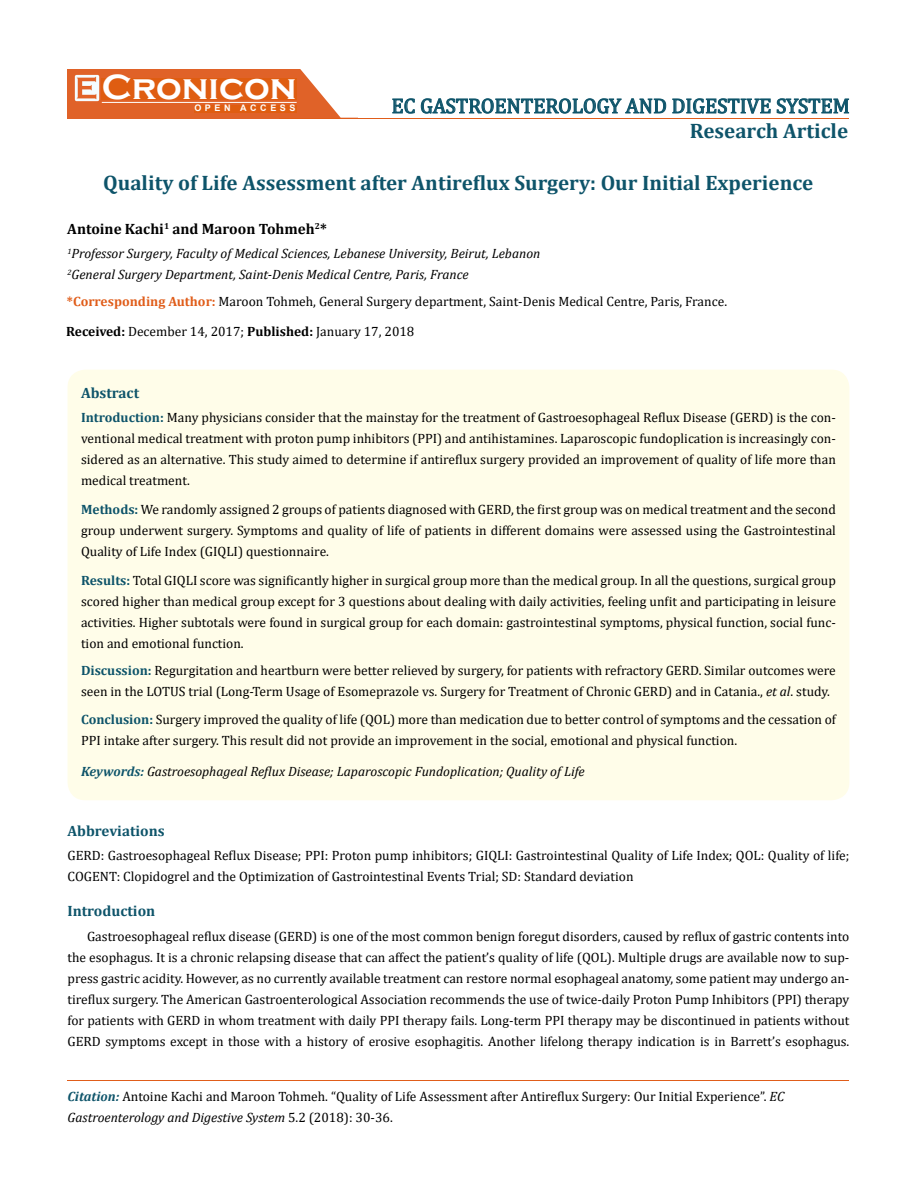
<style>
.page{position:relative;width:917px;height:1190px;background:#fff}
.page>*{position:absolute;margin:0;border:0;box-sizing:border-box;transform-origin:0 0}
.t1{font:700 36px "Copperplate Gothic";color:#fff}
.t2{font:700 21px "Cambria";color:#0e546a}
.t3{font:21px "Cambria";color:#0e546a}
.t4{font:700 15px "Cambria";color:#0e546a}
.t5{font:700 15px "Cambria";color:#000}
.t6{font:13.5px/21px "Cambria";color:#000}
.t7{font:italic 13.5px/21px "Cambria";color:#000}
.t8{font:700 9px "Arial";letter-spacing:.4em;color:#fff}
.s1{font-weight:700;color:#e05d1a}
.s2{font-weight:700}
.s3{font-weight:700;color:#0e546a}
.s4{font-style:italic}
.s5{font-weight:700;font-style:italic;color:#0e546a}
</style>
<div class="page">
<div style="left:67px;top:70px;width:290px;height:49px;background:#e06228"></div>
<img style="left:75px;top:75px;width:24px;height:26px">
<div style="left:102px;top:79px;width:195px;height:21px;background:#df5d11"></div>
<div style="left:194px;top:105px;width:103px;height:7px;background:#df5d11"></div>
<svg style="left:300px;top:69px;width:366px;height:49px"></svg>
<svg style="left:672px;top:98px;width:177px;height:16px"></svg>
<hr style="left:102px;top:102px;width:194px;height:1px;background:#fff">
<hr style="left:279px;top:118px;width:569px;height:1px;background:#e05d1a">
<hr style="left:67px;top:1080px;width:782px;height:1px;background:#e05d1a">
<div style="left:67px;top:369px;width:782px;height:431px;background:#fffde9;border-radius:18px"></div>
<h1 class="t1" style="left:102px;top:68px;width:196px">Cronicon</h1>
<p class="t8" style="left:194px;top:102px;width:103px">OPEN ACCESS</p>
<h2 class="t3" style="left:391px;top:93px;width:460px">EC GASTROENTEROLOGY AND DIGESTIVE SYSTEM</h2>
<h2 class="t2" style="left:690px;top:116px;width:160px">Research Article</h2>
<h2 class="t2" style="left:103px;top:168px;width:711px">Quality of Life Assessment after Antireflux Surgery: Our Initial Experience</h2>
<p class="t5" style="left:67px;top:218px;width:261px">Antoine Kachi<sup>1</sup> and Maroon Tohmeh<sup>2</sup>*</p>
<p class="t7" style="left:67px;top:242px;width:474px"><sup>1</sup>Professor Surgery, Faculty of Medical Sciences, Lebanese University, Beirut, Lebanon<br><sup>2</sup>General Surgery Department, Saint-Denis Medical Centre, Paris, France</p>
<p class="t6" style="left:67px;top:291px;width:661px"><span class="s1">*Corresponding Author:</span> Maroon Tohmeh, General Surgery department, Saint-Denis Medical Centre, Paris, France.</p>
<p class="t6" style="left:66px;top:321px;width:350px"><span class="s2">Received:</span> December 14, 2017; <span class="s2">Published:</span> January 17, 2018</p>
<p class="t4" style="left:81px;top:382px;width:60px">Abstract</p>
<p class="t6" style="left:81px;top:407px;width:756px;text-align:justify"><span class="s3">Introduction:</span> Many physicians consider that the mainstay for the treatment of Gastroesophageal Reflux Disease (GERD) is the con&shy;ventional medical treatment with proton pump inhibitors (PPI) and antihistamines. Laparoscopic fundoplication is increasingly con&shy;sidered as an alternative. This study aimed to determine if antireflux surgery provided an improvement of quality of life more than medical treatment.</p>
<p class="t6" style="left:81px;top:498px;width:756px;text-align:justify"><span class="s3">Methods:</span> We randomly assigned 2 groups of patients diagnosed with GERD, the first group was on medical treatment and the second group underwent surgery. Symptoms and quality of life of patients in different domains were assessed using the Gastrointestinal Quality of Life Index (GIQLI) questionnaire.</p>
<p class="t6" style="left:81px;top:569px;width:756px;text-align:justify"><span class="s3">Results:</span> Total GIQLI score was significantly higher in surgical group more than the medical group. In all the questions, surgical group scored higher than medical group except for 3 questions about dealing with daily activities, feeling unfit and participating in leisure activities. Higher subtotals were found in surgical group for each domain: gastrointestinal symptoms, physical function, social func&shy;tion and emotional function.</p>
<p class="t6" style="left:81px;top:660px;width:756px"><span class="s3">Discussion:</span> Regurgitation and heartburn were better relieved by surgery, for patients with refractory GERD. Similar outcomes were seen in the LOTUS trial (Long-Term Usage of Esomeprazole vs. Surgery for Treatment of Chronic GERD) and in Catania., <span class="s4">et al</span>. study.</p>
<p class="t6" style="left:81px;top:709px;width:756px"><span class="s3">Conclusion:</span> Surgery improved the quality of life (QOL) more than medication due to better control of symptoms and the cessation of<br>PPI intake after surgery. This result did not provide an improvement in the social, emotional and physical function.</p>
<p class="t7" style="left:81px;top:760px;width:505px"><span class="s3">Keywords:</span> Gastroesophageal Reflux Disease; Laparoscopic Fundoplication; Quality of Life</p>
<p class="t4" style="left:67px;top:820px;width:99px">Abbreviations</p>
<p class="t6" style="left:67px;top:845px;width:783px">GERD: Gastroesophageal Reflux Disease; PPI: Proton pump inhibitors; GIQLI: Gastrointestinal Quality of Life Index; QOL: Quality of life;<br>COGENT: Clopidogrel and the Optimization of Gastrointestinal Events Trial; SD: Standard deviation</p>
<p class="t4" style="left:67px;top:900px;width:89px">Introduction</p>
<p class="t6" style="left:67px;top:925px;width:783px;text-align:justify;text-indent:19px">Gastroesophageal reflux disease (GERD) is one of the most common benign foregut disorders, caused by reflux of gastric contents into the esophagus. It is a chronic relapsing disease that can affect the patient’s quality of life (QOL). Multiple drugs are available now to sup&shy;press gastric acidity. However, as no currently available treatment can restore normal esophageal anatomy, some patient may undergo an&shy;tireflux surgery. The American Gastroenterological Association recommends the use of twice-daily Proton Pump Inhibitors (PPI) therapy for patients with GERD in whom treatment with daily PPI therapy fails. Long-term PPI therapy may be discontinued in patients without GERD symptoms except in those with a history of erosive esophagitis. Another lifelong therapy indication is in Barrett’s esophagus.</p>
<p class="t6" style="left:67px;top:1085px;width:718px"><span class="s5">Citation:</span> Antoine Kachi and Maroon Tohmeh. “Quality of Life Assessment after Antireflux Surgery: Our Initial Experience”. <span class="s4">EC<br>Gastroenterology and Digestive System</span> 5.2 (2018): 30-36.</p>
</div>
